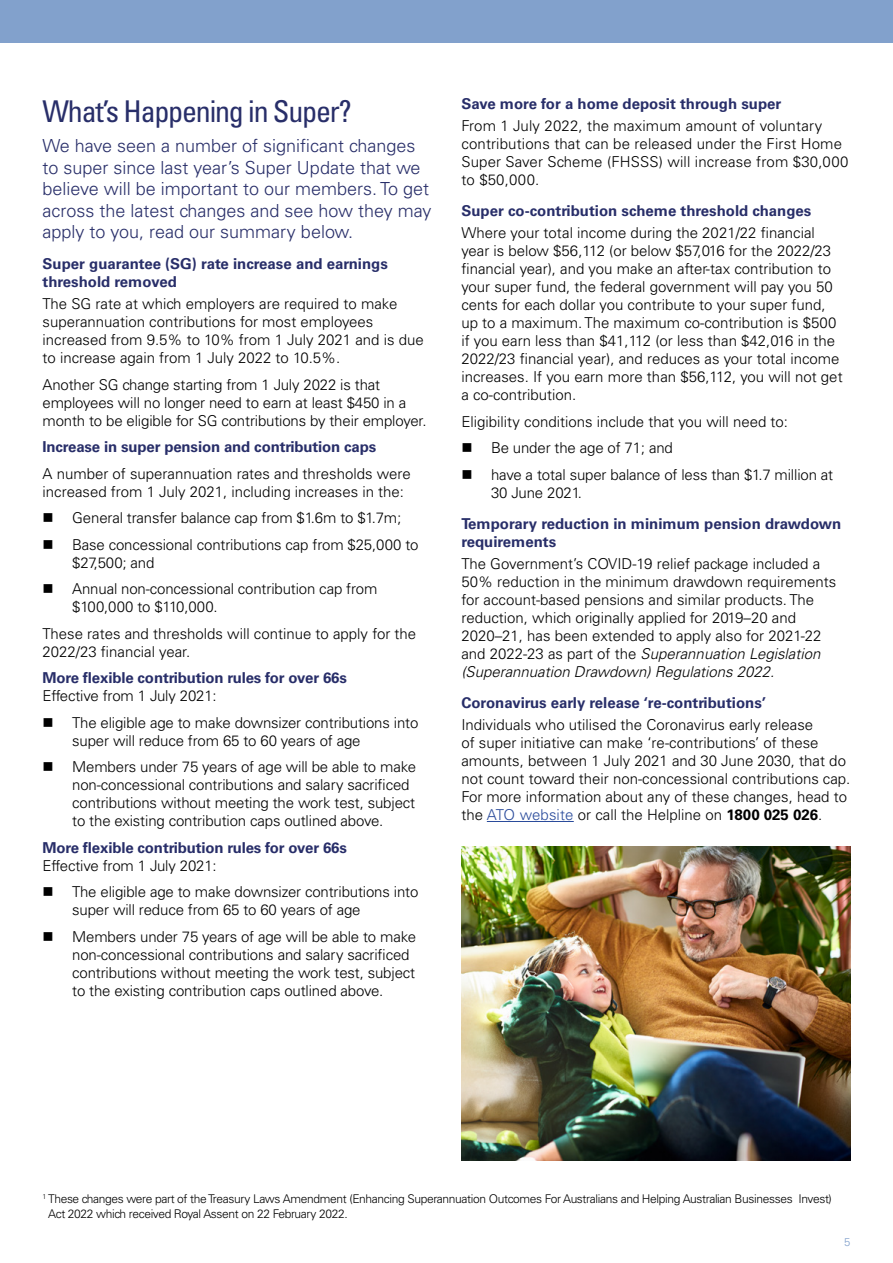
<style>
.page{position:relative;width:893px;height:1263px;background:#fff}
.page>*{position:absolute;margin:0;border:0;box-sizing:border-box;transform-origin:0 0}
.t1{font:condensed 30px "Univers";letter-spacing:-.04em;color:#282e69}
.t2{font:300 18px/21.6px "Univers";color:#282e69}
.t3{font:300 15px/18px "Univers";color:#000}
.t4{font:700 15px/18px "Univers";color:#282e69}
.t5{font:300 12px/14.4px "Univers";letter-spacing:-.03em;color:#000}
.t6{font:300 11.25px "Univers";color:#82a1cc}
.s1{font-style:italic}
.s2{color:#2a4b9b}
.s3{font-weight:700}
</style>
<div class="page">
<div style="left:0;top:0;width:893px;height:43px;background:#82a1cc"></div>
<hr style="left:487px;top:821px;width:87px;height:1px;background:#2a4b9b">
<img style="left:461px;top:847px;width:389px;height:313px">
<h1 class="t1" style="left:43px;top:92px;width:311px">What’s Happening in Super?</h1>
<p class="t2" style="left:43px;top:135px;width:391px">We have seen a number of significant changes to super since last year’s Super Update that we believe will be important to our members. To get across the latest changes and see how they may apply to you, read our summary below.</p>
<p class="t4" style="left:43px;top:255px;width:347px">Super guarantee (SG) rate increase and earnings threshold removed</p>
<p class="t3" style="left:43px;top:295px;width:383px">The SG rate at which employers are required to make superannuation contributions for most employees increased from 9.5% to 10% from 1 July 2021 and is due to increase again from 1 July 2022 to 10.5%.</p>
<p class="t3" style="left:43px;top:376px;width:385px">Another SG change starting from 1 July 2022 is that employees will no longer need to earn at least $450 in a month to be eligible for SG contributions by their employer.</p>
<p class="t4" style="left:43px;top:438px;width:335px">Increase in super pension and contribution caps</p>
<p class="t3" style="left:43px;top:465px;width:370px">A number of superannuation rates and thresholds were increased from 1 July 2021, including increases in the:</p>
<p class="t3" style="left:72px;top:505px;width:348px;line-height:26.5px">General transfer balance cap from $1.6m to $1.7m;<br>Base concessional contributions cap from $25,000 to</p>
<p class="t3" style="left:72px;top:549px;width:307px;line-height:26.5px">$27,500; and<br>Annual non-concessional contribution cap from</p>
<p class="t3" style="left:42px;top:594px;width:375px;line-height:26.5px;text-indent:30px">$100,000 to $110,000.<br>These rates and thresholds will continue to apply for the</p>
<p class="t3" style="left:42px;top:643px;width:149px">2022/23 financial year.</p>
<p class="t4" style="left:42px;top:669px;width:306px">More flexible contribution rules for over 66s</p>
<p class="t3" style="left:72px;top:683px;width:348px;line-height:26.5px;text-indent:-30px">Effective from 1 July 2021:<br>The eligible age to make downsizer contributions into</p>
<p class="t3" style="left:72px;top:727px;width:345px;line-height:26.5px">super will reduce from 65 to 60 years of age<br>Members under 75 years of age will be able to make</p>
<p class="t3" style="left:72px;top:776px;width:344px">non-concessional contributions and salary sacrificed contributions without meeting the work test, subject to the existing contribution caps outlined above.</p>
<p class="t4" style="left:42px;top:839px;width:306px">More flexible contribution rules for over 66s</p>
<p class="t3" style="left:72px;top:852px;width:348px;line-height:26.5px;text-indent:-30px">Effective from 1 July 2021:<br>The eligible age to make downsizer contributions into</p>
<p class="t3" style="left:72px;top:897px;width:345px;line-height:26.5px">super will reduce from 65 to 60 years of age<br>Members under 75 years of age will be able to make</p>
<p class="t3" style="left:72px;top:946px;width:344px">non-concessional contributions and salary sacrificed contributions without meeting the work test, subject to the existing contribution caps outlined above.</p>
<p class="t4" style="left:461px;top:95px;width:322px">Save more for a home deposit through super</p>
<p class="t3" style="left:461px;top:117px;width:389px">From 1 July 2022, the maximum amount of voluntary contributions that can be released under the First Home Super Saver Scheme (FHSSS) will increase from $30,000 to $50,000.</p>
<p class="t4" style="left:461px;top:202px;width:351px">Super co-contribution scheme threshold changes</p>
<p class="t3" style="left:461px;top:224px;width:383px">Where your total income during the 2021/22 financial year is below $56,112 (or below $57,016 for the 2022/23 financial year), and you make an after-tax contribution to your super fund, the federal government will pay you 50 cents for each dollar you contribute to your super fund, up to a maximum. The maximum co-contribution is $500 if you earn less than $41,112 (or less than $42,016 in the 2022/23 financial year), and reduces as your total income increases. If you earn more than $56,112, you will not get a co-contribution.</p>
<p class="t3" style="left:491px;top:408px;width:344px;line-height:26.5px;text-indent:-30px">Eligibility conditions include that you will need to:<br>Be under the age of 71; and<br>have a total super balance of less than $1.7 million at</p>
<p class="t3" style="left:491px;top:484px;width:92px">30 June 2021.</p>
<p class="t4" style="left:461px;top:514px;width:382px">Temporary reduction in minimum pension drawdown requirements</p>
<p class="t3" style="left:461px;top:555px;width:377px">The Government’s COVID-19 relief package included a 50% reduction in the minimum drawdown requirements for account-based pensions and similar products. The reduction, which originally applied for 2019–20 and 2020–21, has been extended to apply also for 2021-22 and 2022-23 as part of the <span class="s1">Superannuation Legislation (Superannuation Drawdown) Regulations 2022.</span></p>
<p class="t4" style="left:461px;top:693px;width:306px">Coronavirus early release ‘re-contributions’</p>
<p class="t3" style="left:461px;top:716px;width:391px">Individuals who utilised the Coronavirus early release<br>of super initiative can make ‘re-contributions’ of these amounts, between 1 July 2021 and 30 June 2030, that do not count toward their non-concessional contributions cap.<br>For more information about any of these changes, head to the <span class="s2">ATO website</span> or call the Helpline on <span class="s3">1800 025 026</span>.</p>
<p class="t5" style="left:48px;top:1192px;width:785px;text-indent:-6px"><sup>1</sup> These changes were part of the Treasury Laws Amendment (Enhancing Superannuation Outcomes For Australians and Helping Australian Businesses Invest)<br>Act 2022 which received Royal Assent on 22 February 2022.</p>
<p class="t6" style="left:844px;top:1235px;width:8px">5</p>
</div>
